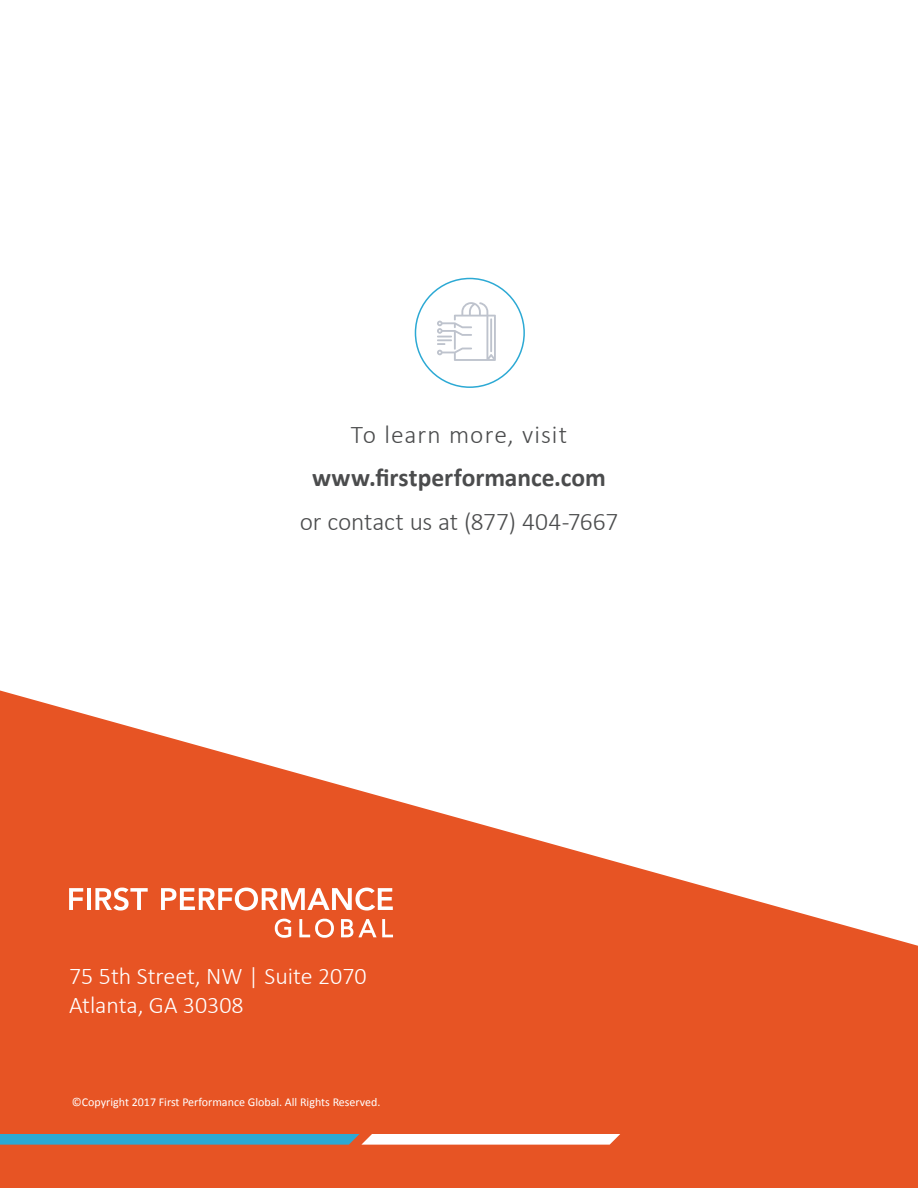
<style>
.page{position:relative;width:918px;height:1188px;background:#fff}
.page>*{position:absolute;margin:0;border:0;box-sizing:border-box;transform-origin:0 0}
.t1{font:300 25.5px "Calibri";letter-spacing:.005em;color:#4b4c4d}
.t2{font:700 25.5px "Calibri";color:#4b4c4d}
.t3{font:300 25.5px "Calibri";letter-spacing:.04em;color:#4b4c4d}
.t4{font:300 24px/28.8px "Calibri";color:#fff}
.t5{font:12px "Calibri";color:#fff}
</style>
<div class="page">
<svg style="left:0;top:690px;width:918px;height:498px;fill:#e75424"></svg>
<svg style="left:69px;top:888px;width:14px;height:22px"></svg>
<hr style="left:87px;top:888px;width:4px;height:22px;background:#fff">
<svg style="left:95px;top:888px;width:53px;height:23px"></svg>
<svg style="left:161px;top:888px;width:232px;height:23px"></svg>
<svg style="left:275px;top:919px;width:16px;height:19px"></svg>
<svg style="left:299px;top:918px;width:35px;height:20px"></svg>
<svg style="left:341px;top:919px;width:52px;height:18px"></svg>
<svg style="left:0;top:1134px;width:620px;height:11px"></svg>
<div style="left:415px;top:278px;width:110px;height:110px;border:2px solid #2ca9d4;border-radius:50%"></div>
<svg style="left:437px;top:302px;width:59px;height:59px"></svg>
<h1 class="t3" style="left:351px;top:418px;width:218px">To learn more, visit</h1>
<h1 class="t2" style="left:312px;top:462px;width:295px">www.firstperformance.com</h1>
<h1 class="t1" style="left:300px;top:505px;width:320px">or contact us at (877) 404-7667</h1>
<h2 class="t4" style="left:69px;top:961px;width:299px">75 5th Street, NW | Suite 2070<br>Atlanta, GA 30308</h2>
<p class="t5" style="left:72px;top:1095px;width:310px">©Copyright 2017 First Performance Global. All Rights Reserved.</p>
</div>
